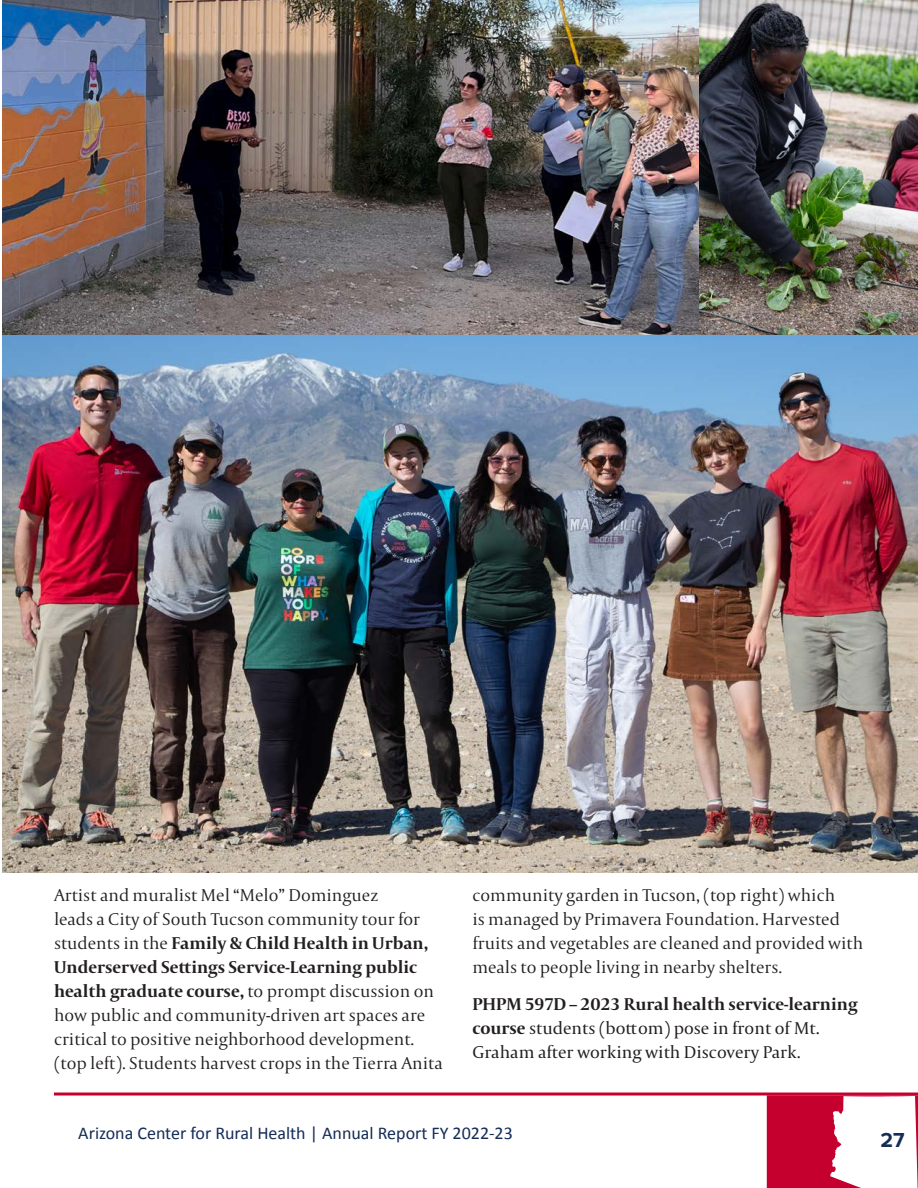
<style>
.page{position:relative;width:918px;height:1188px;background:#fff}
.page>*{position:absolute;margin:0;border:0;box-sizing:border-box;transform-origin:0 0}
.t1{font:700 21px "Proxima Nova";color:#142c57}
.Body_Capitolium{font:300 18px/24px "Capitolium 2";color:#231f20}
.Body_Capitolium-2{font:18px/24px "Capitolium 2";color:#231f20}
.t2{font:18px "Calibri";color:#142c57}
.s1{font-weight:700}
</style>
<div class="page">
<img style="left:2px;top:334px;width:916px;height:539px">
<img style="left:2px;top:0;width:698px;height:334px">
<img style="left:700px;top:0;width:218px;height:334px">
<hr style="left:54px;top:1093px;width:864px;height:3px;background:#c5002e">
<svg style="left:767px;top:1095px;width:151px;height:93px"></svg>
<p class="Body_Capitolium" style="left:54px;top:883px;width:390px">Artist and muralist Mel “Melo” Dominguez<br>leads a City of South Tucson community tour for students in the <span class="s1">Family &amp; Child Health in Urban, Underserved Settings Service-Learning public health graduate course,</span> to prompt discussion on how public and community-driven art spaces are critical to positive neighborhood development. (top left). Students harvest crops in the Tierra Anita</p>
<p class="Body_Capitolium" style="left:472px;top:883px;width:392px">community garden in Tucson, (top right) which<br>is managed by Primavera Foundation. Harvested fruits and vegetables are cleaned and provided with meals to people living in nearby shelters.</p>
<p class="Body_Capitolium-2" style="left:472px;top:992px;width:387px"><span class="s1">PHPM 597D – 2023 Rural health service-learning course</span> students (bottom) pose in front of Mt.<br>Graham after working with Discovery Park.</p>
<p class="t2" style="left:78px;top:1120px;width:436px">Arizona Center for Rural Health | Annual Report FY 2022-23</p>
<p class="t1" style="left:880px;top:1124px;width:26px">27</p>
</div>
